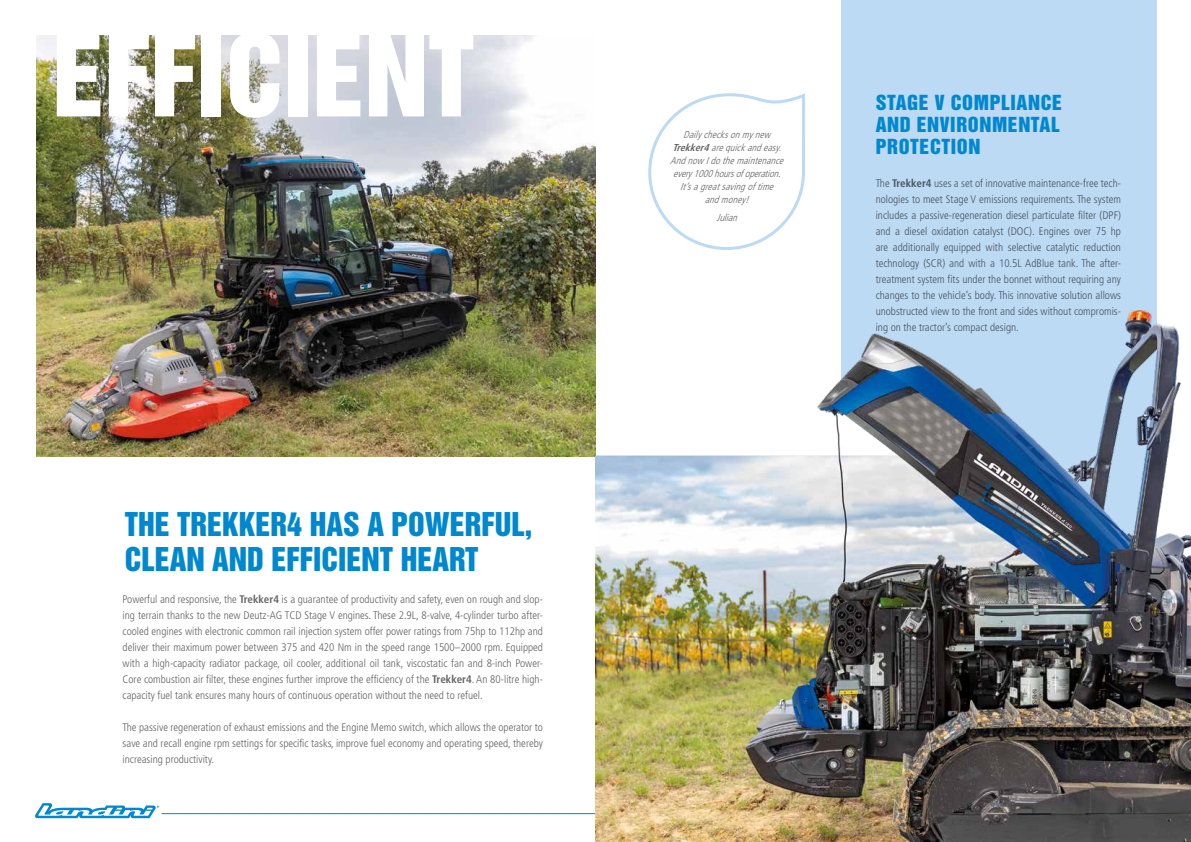
<style>
.page{position:relative;width:1191px;height:842px;background:#fff}
.page>*{position:absolute;margin:0;border:0;box-sizing:border-box;transform-origin:0 0}
.t1{font:104px "Helvetica Inserat";color:#fff}
.t2{font:30px/35px "Helvetica Inserat";color:#0088cf}
.t3{font:19px/22px "Helvetica Inserat";letter-spacing:.03em;color:#0088cf;text-align:justify}
.t4{font:300 condensed 11px/16px "Frutiger LT Std";color:#646363;text-align:justify}
.t5{font:italic 300 condensed 10px/13px "Frutiger LT Std";color:#646363;text-align:center}
.s1{font-weight:700}
</style>
<div class="page">
<img style="left:36px;top:35px;width:559px;height:421px">
<div style="left:841px;top:0;width:315px;height:250px;background:#bcdaf4"></div>
<hr style="left:162px;top:813px;width:913px;height:1px;background:#0088cf">
<svg style="left:648px;top:93px;width:157px;height:157px"></svg>
<svg style="left:35px;top:803px;width:124px;height:15px"></svg>
<img style="left:595px;top:250px;width:596px;height:592px">
<h1 class="t1" style="left:53px;top:13px;width:423px">EFFICIENT</h1>
<h2 class="t2" style="left:125px;top:507px;width:409px">THE TREKKER4 HAS A POWERFUL,<br>CLEAN AND EFFICIENT HEART</h2>
<p class="t4" style="left:123px;top:591px;width:422px">Powerful and responsive, the <span class="s1">Trekker4</span> is a guarantee of productivity and safety, even on rough and slop&shy;ing terrain thanks to the new Deutz-AG TCD Stage V engines. These 2.9L, 8-valve, 4-cylinder turbo after&shy;cooled engines with electronic common rail injection system offer power ratings from 75hp to 112hp and deliver their maximum power between 375 and 420 Nm in the speed range 1500–2000 rpm. Equipped with a high-capacity radiator package, oil cooler, additional oil tank, viscostatic fan and 8-inch Power-Core combustion air filter, these engines further improve the efficiency of the <span class="s1">Trekker4</span>. An 80-litre high&shy;capacity fuel tank ensures many hours of continuous operation without the need to refuel.</p>
<p class="t4" style="left:123px;top:719px;width:422px">The passive regeneration of exhaust emissions and the Engine Memo switch, which allows the operator to save and recall engine rpm settings for specific tasks, improve fuel economy and operating speed, thereby increasing productivity.</p>
<p class="t5" style="left:670px;top:128px;width:118px">Dailychecksonmynew<br><span class="s1">Trekker4</span>arequickandeasy.<br>AndnowIdothemaintenance every1000hoursofoperation.<br>It’sagreatsavingoftime andmoney!</p>
<p class="t5" style="left:716px;top:211px;width:26px">Julian</p>
<h3 class="t3" style="left:875px;top:92px;width:188px">STAGE V COMPLIANCE AND ENVIRONMENTAL PROTECTION</h3>
<p class="t4" style="left:875px;top:175px;width:247px">The <span class="s1">Trekker4</span> uses a set of innovative maintenance-free tech&shy;nologies to meet Stage V emissions requirements. The system includes a passive-regeneration diesel particulate filter (DPF) and a diesel oxidation catalyst (DOC). Engines over 75 hp are additionally equipped with selective catalytic reduction technology (SCR) and with a 10.5L AdBlue tank. The after&shy;treatment system fits under the bonnet without requiring any changes to the vehicle’s body. This innovative solution allows unobstructed view to the front and sides without compromis&shy;ing on the tractor’s compact design.</p>
</div>
